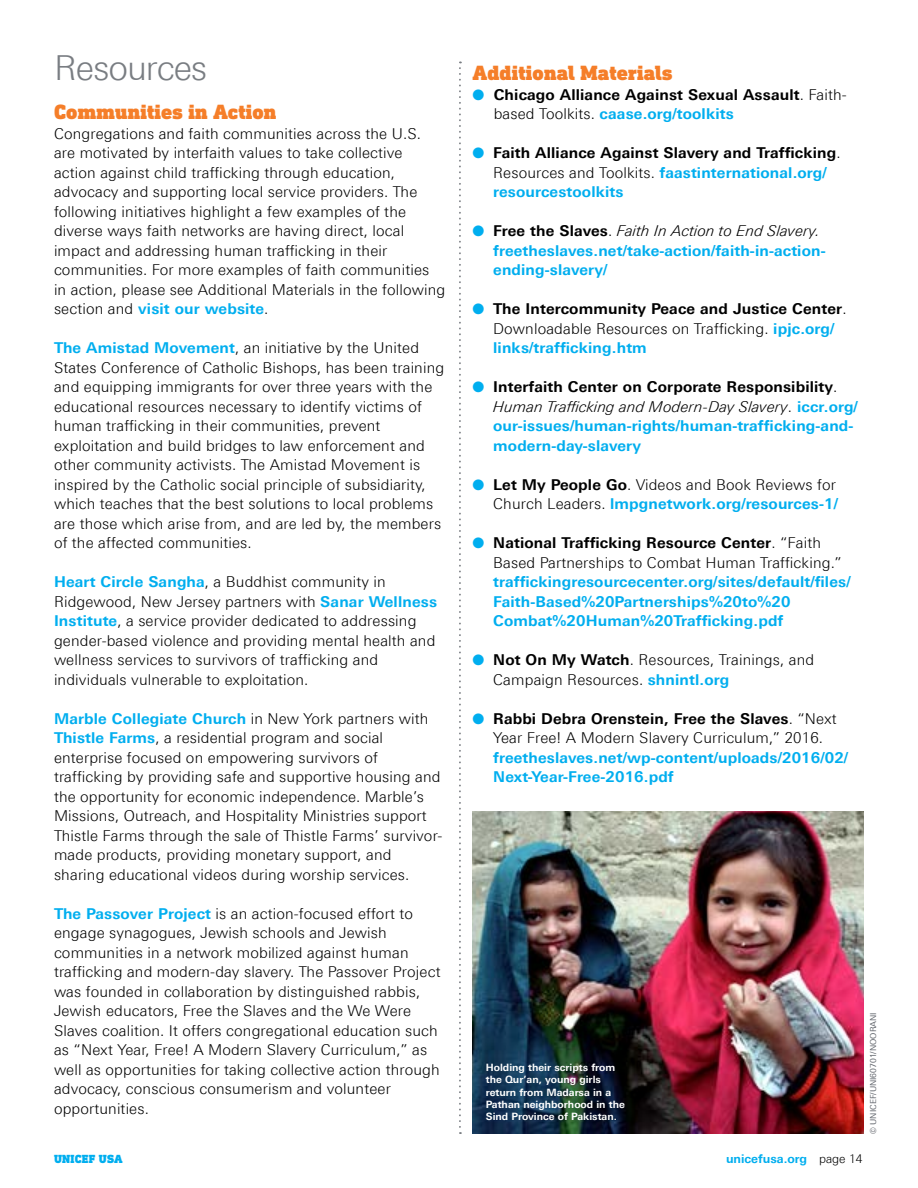
<style>
.page{position:relative;width:918px;height:1188px;background:#fff}
.page>*{position:absolute;margin:0;border:0;box-sizing:border-box;transform-origin:0 0}
.t1{font:300 34.5px "Linotype Univers 330";letter-spacing:-.03em;color:#797d82}
.t2{font:900 21px "DIN Next Slab Pro";letter-spacing:.01em;color:#f57e29}
.t3{font:300 15px/19.5px "Linotype Univers 330";letter-spacing:.01em;color:#000}
.t4{font:700 15px/19.5px "Linotype Univers 630";letter-spacing:.01em;color:#00aeef}
.t5{font:700 15px/19.5px "Linotype Univers 630";letter-spacing:.01em;color:#000}
.t6{font:15px "Linotype Univers 331 Light It";letter-spacing:.01em;color:#000}
.t7{font:700 12px "Linotype Univers 630";color:#00aeef}
.t8{font:900 12px "DIN Next Slab Pro";letter-spacing:.02em;color:#00aeef}
.t9{font:700 10.2px/12.3px "Linotype Univers 630";color:#fff}
.t10{font:8.25px "Linotype Univers 430";color:#5f636a}
.s1{font-family:"Linotype Univers 330";font-weight:300;color:#000}
.s2{font-family:"Linotype Univers 630";font-weight:700;color:#00aeef}
.s3{color:#00aeef}
.s4{font-family:"Linotype Univers 330";font-weight:300}
.s5{font-family:"Linotype Univers 630";font-weight:700}
</style>
<div class="page">
<svg style="left:459px;top:62px;width:2px;height:1072px"></svg>
<img style="left:472px;top:812px;width:392px;height:322px">
<h1 class="t1" style="left:54px;top:47px;width:155px">Resources</h1>
<h2 class="t2" style="left:54px;top:99px;width:224px">Communities in Action</h2>
<p class="t3" style="left:54px;top:123px;width:393px">Congregations and faith communities across the U.S. are motivated by interfaith values to take collective action against child trafficking through education, advocacy and supporting local service providers. The following initiatives highlight a few examples of the diverse ways faith networks are having direct, local impact and addressing human trafficking in their communities. For more examples of faith communities<br>in action, please see Additional Materials in the following</p>
<p class="t4" style="left:54px;top:299px;width:216px"><span class="s1">section and</span> visit our website<span class="s1">.</span></p>
<p class="t3" style="left:54px;top:338px;width:392px"><span class="s2">The Amistad Movement</span>, an initiative by the United States Conference of Catholic Bishops, has been training and equipping immigrants for over three years with the educational resources necessary to identify victims of human trafficking in their communities, prevent exploitation and build bridges to law enforcement and other community activists. The Amistad Movement is inspired by the Catholic social principle of subsidiarity, which teaches that the best solutions to local problems are those which arise from, and are led by, the members of the affected communities.</p>
<p class="t3" style="left:54px;top:572px;width:385px"><span class="s2">Heart Circle Sangha</span>, a Buddhist community in Ridgewood, New Jersey partners with <span class="s2">Sanar Wellness Institute</span>, a service provider dedicated to addressing gender-based violence and providing mental health and wellness services to survivors of trafficking and individuals vulnerable to exploitation.</p>
<p class="t4" style="left:54px;top:708px;width:376px">Marble Collegiate Church <span class="s1">in New York partners with</span></p>
<p class="t3" style="left:54px;top:728px;width:390px"><span class="s2">Thistle Farms</span>, a residential program and social enterprise focused on empowering survivors of trafficking by providing safe and supportive housing and the opportunity for economic independence. Marble’s Missions, Outreach, and Hospitality Ministries support Thistle Farms through the sale of Thistle Farms’ survivor&shy;made products, providing monetary support, and sharing educational videos during worship services.</p>
<p class="t3" style="left:54px;top:903px;width:388px"><span class="s2">The Passover Project</span> is an action-focused effort to engage synagogues, Jewish schools and Jewish communities in a network mobilized against human trafficking and modern-day slavery. The Passover Project was founded in collaboration by distinguished rabbis, Jewish educators, Free the Slaves and the We Were Slaves coalition. It offers congregational education such as “Next Year, Free! A Modern Slavery Curriculum,” as well as opportunities for taking collective action through advocacy, conscious consumerism and volunteer opportunities.</p>
<h2 class="t2" style="left:472px;top:61px;width:202px">Additional Materials</h2>
<p class="t5" style="left:494px;top:85px;width:355px;text-indent:-21px"><span class="s3">●</span> Chicago Alliance Against Sexual Assault<span class="s4">. Faith&shy;based Toolkits.</span> <span class="s3">caase.org/toolkits</span></p>
<p class="t5" style="left:493px;top:143px;width:349px;text-indent:-21px"><span class="s3">●</span> Faith Alliance Against Slavery and Trafficking<span class="s4">.<br>Resources and Toolkits.</span> <span class="s3">faastinternational.org/ resourcestoolkits</span></p>
<p class="t6" style="left:472px;top:222px;width:349px"><span class="s3">●</span> <span class="s5">Free the Slaves</span><span class="s4">.</span> Faith In Action to End Slavery.</p>
<p class="t4" style="left:493px;top:241px;width:334px">freetheslaves.net/take-action/faith-in-action&shy;ending-slavery/</p>
<p class="t5" style="left:472px;top:299px;width:376px"><span class="s3">●</span> The Intercommunity Peace and Justice Center<span class="s4">.</span></p>
<p class="t3" style="left:493px;top:319px;width:343px">Downloadable Resources on Trafficking. <span class="s2">ipjc.org/</span></p>
<p class="t4" style="left:493px;top:338px;width:155px">links/trafficking.htm</p>
<p class="t5" style="left:472px;top:377px;width:366px"><span class="s3">●</span> Interfaith Center on Corporate Responsibility<span class="s4">.</span></p>
<p class="t6" style="left:493px;top:398px;width:366px">Human Trafficking and Modern-Day Slavery<span class="s4">.</span> <span class="s2">iccr.org/</span></p>
<p class="t4" style="left:493px;top:416px;width:362px">our-issues/human-rights/human-trafficking-and&shy;modern-day-slavery</p>
<p class="t3" style="left:472px;top:475px;width:365px"><span class="s3">●</span> <span class="s5">Let My People Go</span>. Videos and Book Reviews for</p>
<p class="t4" style="left:493px;top:494px;width:346px"><span class="s1">Church Leaders.</span> lmpgnetwork.org/resources-1/</p>
<p class="t5" style="left:472px;top:533px;width:350px"><span class="s3">●</span> National Trafficking Resource Center<span class="s4">. “Faith</span></p>
<p class="t3" style="left:493px;top:553px;width:350px">Based Partnerships to Combat Human Trafficking.”</p>
<p class="t4" style="left:493px;top:572px;width:359px">traffickingresourcecenter.org/sites/default/files/<br>Faith-Based%20Partnerships%20to%20<br>Combat%20Human%20Trafficking.pdf</p>
<p class="t3" style="left:493px;top:650px;width:323px;text-indent:-21px"><span class="s3">●</span> <span class="s5">Not On My Watch</span>. Resources, Trainings, and<br>Campaign Resources. <span class="s2">shnintl.org</span></p>
<p class="t5" style="left:472px;top:709px;width:366px"><span class="s3">●</span> Rabbi Debra Orenstein, Free the Slaves<span class="s4">. “Next</span></p>
<p class="t3" style="left:493px;top:728px;width:331px">Year Free! A Modern Slavery Curriculum,” 2016.</p>
<p class="t4" style="left:493px;top:748px;width:356px">freetheslaves.net/wp-content/uploads/2016/02/<br>Next-Year-Free-2016.pdf</p>
<p class="t9" style="left:486px;top:1061px;width:141px">Holding their scripts from the Qur’an, young girls return from Madarsa in a<br>Pathan neighborhood in the<br>Sind Province of Pakistan.</p>
<p class="t10" style="left:868px;top:1134px;width:123px;rotate:-90deg">© UNICEF/UNI60701/NOORANI</p>
<p class="t8" style="left:54px;top:1151px;width:70px">UNICEF USA</p>
<p class="t7" style="left:726px;top:1151px;width:138px">unicefusa.org <span class="s1">page 14</span></p>
</div>
